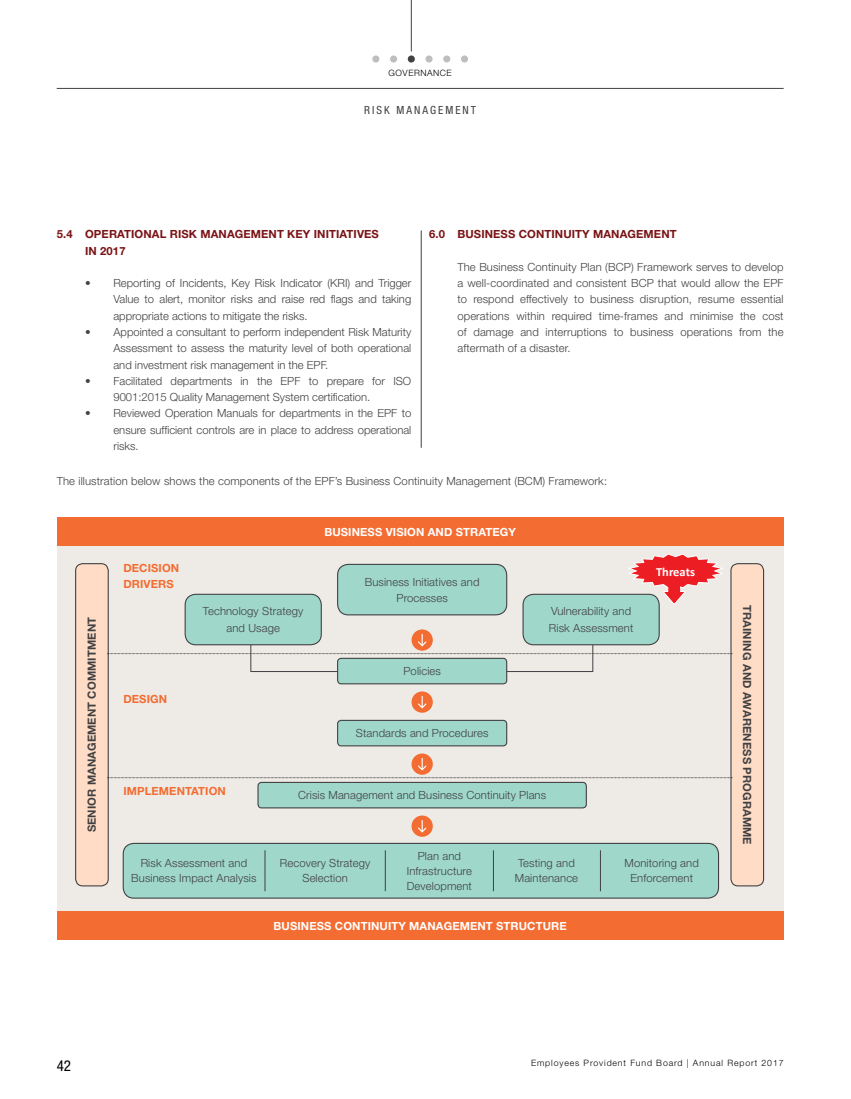
<style>
.page{position:relative;width:851px;height:1099px;background:#fff}
.page>*{position:absolute;margin:0;border:0;box-sizing:border-box;transform-origin:0 0}
.t1{font:condensed 15px "Helvetica Neue LT Std";color:#000}
.t2{font:700 12.5px "Calibri";color:#fff}
.t3{font:300 11.25px/16.2px "Helvetica Neue LT Std";letter-spacing:.01em;color:#414042;text-align:center}
.t4{font:700 11.25px/16.2px "Helvetica Neue LT Std";letter-spacing:.01em;color:#7a1315}
.t5{font:700 11.25px "Helvetica Neue LT Std";letter-spacing:.01em;color:#fff}
.t6{font:700 11.25px "Helvetica Neue LT Std";letter-spacing:.01em;color:#414042}
.t7{font:700 11.25px "Helvetica Neue LT Std";letter-spacing:.01em;color:#f36c31}
.t8{font:condensed 11.25px "Helvetica Neue LT Std";letter-spacing:.18em;color:#414042}
.t9{font:300 8.75px "Helvetica Neue LT Std";letter-spacing:.1em;color:#000}
.t10{font:300 8.75px "Helvetica Neue LT Std";letter-spacing:.06em;color:#000}
</style>
<div class="page">
<hr style="left:57px;top:88px;width:726px;height:1px;background:#414042">
<hr style="left:411px;top:0;width:1px;height:51px;background:#414042">
<div style="left:372px;top:55px;width:7px;height:8px;background:#bcbec0;border-radius:50%"></div>
<div style="left:390px;top:55px;width:7px;height:8px;background:#bcbec0;border-radius:50%"></div>
<svg style="left:407px;top:55px;width:8px;height:8px"></svg>
<div style="left:425px;top:55px;width:7px;height:8px;background:#bcbec0;border-radius:50%"></div>
<div style="left:443px;top:55px;width:7px;height:8px;background:#bcbec0;border-radius:50%"></div>
<div style="left:461px;top:55px;width:7px;height:8px;background:#bcbec0;border-radius:50%"></div>
<div style="left:57px;top:518px;width:726px;height:421px;background:#eeebe6"></div>
<hr style="left:421px;top:230px;width:1px;height:218px;background:#414042">
<div style="left:123px;top:843px;width:595px;height:55px;background:#9fd7cb;border-radius:11px"></div>
<div style="left:123px;top:842px;width:596px;height:56px;border:1px solid #414042;border-radius:11px"></div>
<div style="left:57px;top:517px;width:726px;height:28px;background:#f36c31"></div>
<div style="left:57px;top:911px;width:726px;height:28px;background:#f36c31"></div>
<div style="left:76px;top:563px;width:32px;height:322px;background:#fedcc6;border-radius:7px"></div>
<div style="left:75px;top:563px;width:34px;height:323px;border:1px solid #414042;border-radius:7px"></div>
<div style="left:730px;top:563px;width:33px;height:322px;background:#fedcc6;border-radius:7px"></div>
<div style="left:730px;top:563px;width:34px;height:323px;border:1px solid #414042;border-radius:7px"></div>
<div style="left:411px;top:629px;width:22px;height:21px;background:#f36c31;border-radius:50%"></div>
<svg style="left:418px;top:633px;width:8px;height:13px"></svg>
<div style="left:411px;top:691px;width:22px;height:21px;background:#f36c31;border-radius:50%"></div>
<svg style="left:418px;top:695px;width:8px;height:13px"></svg>
<svg style="left:628px;top:554px;width:95px;height:51px"></svg>
<div style="left:337px;top:564px;width:169px;height:51px;background:#9fd7cb;border-radius:11px"></div>
<div style="left:337px;top:564px;width:170px;height:51px;border:1px solid #414042;border-radius:11px"></div>
<div style="left:258px;top:782px;width:328px;height:25px;background:#9fd7cb;border-radius:4px"></div>
<div style="left:257px;top:781px;width:329px;height:27px;border:1px solid #414042;border-radius:4px"></div>
<hr style="left:385px;top:850px;width:1px;height:41px;background:#414042">
<hr style="left:493px;top:850px;width:1px;height:41px;background:#414042">
<hr style="left:600px;top:850px;width:1px;height:41px;background:#414042">
<hr style="left:264px;top:850px;width:1px;height:41px;background:#414042">
<div style="left:411px;top:753px;width:22px;height:21px;background:#f36c31;border-radius:50%"></div>
<svg style="left:418px;top:758px;width:8px;height:12px"></svg>
<div style="left:411px;top:815px;width:22px;height:21px;background:#f36c31;border-radius:50%"></div>
<svg style="left:418px;top:820px;width:8px;height:12px"></svg>
<div style="left:185px;top:594px;width:136px;height:50px;background:#9fd7cb;border-radius:11px"></div>
<div style="left:184px;top:593px;width:138px;height:52px;border:1px solid #414042;border-radius:11px"></div>
<div style="left:523px;top:594px;width:136px;height:50px;background:#9fd7cb;border-radius:11px"></div>
<div style="left:522px;top:593px;width:137px;height:52px;border:1px solid #414042;border-radius:11px"></div>
<div style="left:337px;top:720px;width:169px;height:25px;background:#9fd7cb;border-radius:4px"></div>
<div style="left:337px;top:719px;width:170px;height:27px;border:1px solid #414042;border-radius:4px"></div>
<div style="left:337px;top:658px;width:169px;height:25px;background:#9fd7cb;border-radius:4px"></div>
<div style="left:337px;top:657px;width:170px;height:27px;border:1px solid #414042;border-radius:4px"></div>
<svg style="left:108px;top:653px;width:624px;height:1px"></svg>
<svg style="left:108px;top:777px;width:624px;height:1px"></svg>
<p class="t10" style="left:388px;top:67px;width:65px">GOVERNANCE</p>
<p class="t8" style="left:364px;top:104px;width:113px">RISK MANAGEMENT</p>
<p class="t4" style="left:85px;top:226px;width:295px;text-indent:-28px">5.4 OPERATIONAL RISK MANAGEMENT KEY INITIATIVES<br>IN 2017</p>
<p class="t3" style="left:113px;top:275px;width:299px;text-align:justify;text-indent:-28px">• Reporting of Incidents, Key Risk Indicator (KRI) and Trigger Value to alert, monitor risks and raise red flags and taking appropriate actions to mitigate the risks.</p>
<p class="t3" style="left:113px;top:323px;width:299px;text-align:justify;text-indent:-28px">• Appointed a consultant to perform independent Risk Maturity Assessment to assess the maturity level of both operational and investment risk management in the EPF.</p>
<p class="t3" style="left:113px;top:372px;width:299px;text-align:left;text-indent:-28px">• Facilitated departments in the EPF to prepare for ISO<br>9001:2015 Quality Management System certification.</p>
<p class="t3" style="left:113px;top:405px;width:299px;text-align:justify;text-indent:-28px">• Reviewed Operation Manuals for departments in the EPF to ensure sufficient controls are in place to address operational risks.</p>
<p class="t4" style="left:429px;top:226px;width:249px">6.0 BUSINESS CONTINUITY MANAGEMENT</p>
<p class="t3" style="left:457px;top:258px;width:328px;text-align:justify">The Business Continuity Plan (BCP) Framework serves to develop a well-coordinated and consistent BCP that would allow the EPF to respond effectively to business disruption, resume essential operations within required time-frames and minimise the cost of damage and interruptions to business operations from the aftermath of a disaster.</p>
<p class="t3" style="left:57px;top:472px;width:552px">The illustration below shows the components of the EPF’s Business Continuity Management (BCM) Framework:</p>
<p class="t5" style="left:324px;top:524px;width:193px">BUSINESS VISION AND STRATEGY</p>
<p class="t6" style="left:85px;top:832px;width:217px;rotate:-90deg">SENIOR MANAGEMENT COMMITMENT</p>
<p class="t7" style="left:123px;top:561px;width:57px">DECISION</p>
<p class="t2" style="left:656px;top:563px;width:40px">Threats</p>
<p class="t7" style="left:123px;top:577px;width:52px">DRIVERS</p>
<p class="t3" style="left:365px;top:573px;width:116px">Business Initiatives and<br>Processes</p>
<p class="t3" style="left:203px;top:603px;width:102px">Technology Strategy and Usage</p>
<p class="t3" style="left:548px;top:603px;width:86px;text-align:left">Vulnerability and<br>Risk Assessment</p>
<p class="t7" style="left:123px;top:692px;width:45px">DESIGN</p>
<p class="t7" style="left:123px;top:784px;width:104px">IMPLEMENTATION</p>
<p class="t3" style="left:403px;top:662px;width:39px">Policies</p>
<p class="t3" style="left:356px;top:724px;width:134px">Standards and Procedures</p>
<p class="t3" style="left:298px;top:786px;width:249px">Crisis Management and Business Continuity Plans</p>
<p class="t3" style="left:131px;top:855px;width:127px;line-height:15px">Risk Assessment and<br>Business Impact Analysis</p>
<p class="t3" style="left:280px;top:854px;width:92px;line-height:15px">Recovery Strategy<br>Selection</p>
<p class="t3" style="left:407px;top:848px;width:67px;line-height:15px">Plan and<br>Infrastructure<br>Development</p>
<p class="t3" style="left:515px;top:855px;width:65px;line-height:15px;text-align:left">Testing and<br>Maintenance</p>
<p class="t3" style="left:624px;top:855px;width:76px;line-height:15px">Monitoring and<br>Enforcement</p>
<p class="t5" style="left:273px;top:918px;width:294px">BUSINESS CONTINUITY MANAGEMENT STRUCTURE</p>
<p class="t6" style="left:754px;top:605px;width:241px;rotate:90deg">TRAINING AND AWARENESS PROGRAMME</p>
<h1 class="t1" style="left:57px;top:1056px;width:16px">42</h1>
<p class="t9" style="left:531px;top:1057px;width:254px">Employees Provident Fund Board | Annual Report 2017</p>
</div>
